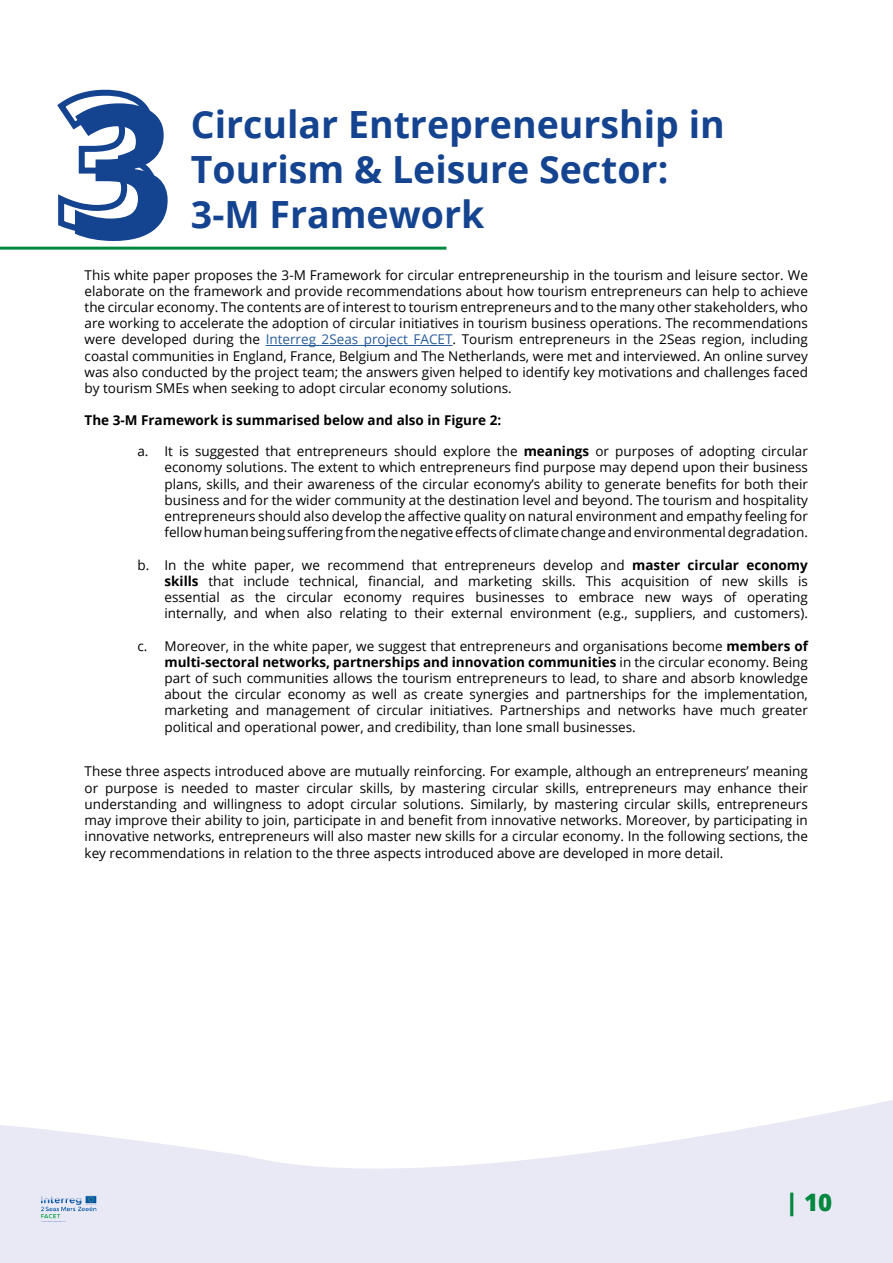
<style>
.page{position:relative;width:893px;height:1263px;background:#fff}
.page>*{position:absolute;margin:0;border:0;box-sizing:border-box;transform-origin:0 0}
.t1{font:700 187.5px "Open Sans";color:#144390}
.t2{font:700 37.5px/45px "Open Sans";color:#144390}
.t3{font:800 24px "Open Sans";color:#00883e}
.t4{font:13.5px/16.2px "Open Sans";color:#000;text-align:justify}
.t5{font:700 13.5px "Open Sans";color:#000}
.s1{color:#275b9b}
.s2{font-weight:700}
</style>
<div class="page">
<svg style="left:0;top:1100px;width:893px;height:163px;fill:#e9e9f5"></svg>
<img style="left:28px;top:1180px;width:81px;height:57px">
<hr style="left:0;top:247px;width:446px;height:3px;background:#00883e">
<hr style="left:266px;top:345px;width:187px;height:1px;background:#275b9b">
<h1 class="t1" style="left:68px;top:39px;width:109px">3</h1>
<h2 class="t2" style="left:191px;top:101px;width:535px">Circular Entrepreneurship in<br>Tourism &amp; Leisure Sector:<br>3-M Framework</h2>
<p class="t4" style="left:85px;top:266px;width:725px">This white paper proposes the 3-M Framework for circular entrepreneurship in the tourism and leisure sector. We elaborate on the framework and provide recommendations about how tourism entrepreneurs can help to achieve the circular economy. The contents are of interest to tourism entrepreneurs and to the many other stakeholders, who are working to accelerate the adoption of circular initiatives in tourism business operations. The recommendations were developed during the <span class="s1">Interreg 2Seas project FACET</span>. Tourism entrepreneurs in the 2Seas region, including coastal communities in England, France, Belgium and The Netherlands, were met and interviewed. An online survey was also conducted by the project team; the answers given helped to identify key motivations and challenges faced by tourism SMEs when seeking to adopt circular economy solutions.</p>
<p class="t5" style="left:85px;top:411px;width:418px">The 3-M Framework is summarised below and also in Figure 2:</p>
<p class="t4" style="left:164px;top:443px;width:645px;text-indent:-27px">a. It is suggested that entrepreneurs should explore the <span class="s2">meanings</span> or purposes of adopting circular economy solutions. The extent to which entrepreneurs find purpose may depend upon their business plans, skills, and their awareness of the circular economy’s ability to generate benefits for both their business and for the wider community at the destination level and beyond. The tourism and hospitality entrepreneurs should also develop the affective quality on natural environment and empathy feeling for fellow human being suffering from the negative effects of climate change and environmental degradation.</p>
<p class="t4" style="left:164px;top:556px;width:645px;text-indent:-27px">b. In the white paper, we recommend that entrepreneurs develop and <span class="s2">master circular economy skills</span> that include technical, financial, and marketing skills. This acquisition of new skills is essential as the circular economy requires businesses to embrace new ways of operating internally, and when also relating to their external environment (e.g., suppliers, and customers).</p>
<p class="t4" style="left:164px;top:637px;width:645px;text-indent:-27px">c. Moreover, in the white paper, we suggest that entrepreneurs and organisations become <span class="s2">members of multi-sectoral networks, partnerships and innovation communities</span> in the circular economy. Being part of such communities allows the tourism entrepreneurs to lead, to share and absorb knowledge about the circular economy as well as create synergies and partnerships for the implementation, marketing and management of circular initiatives. Partnerships and networks have much greater political and operational power, and credibility, than lone small businesses.</p>
<p class="t4" style="left:85px;top:763px;width:725px">These three aspects introduced above are mutually reinforcing. For example, although an entrepreneurs’ meaning or purpose is needed to master circular skills, by mastering circular skills, entrepreneurs may enhance their understanding and willingness to adopt circular solutions. Similarly, by mastering circular skills, entrepreneurs may improve their ability to join, participate in and benefit from innovative networks. Moreover, by participating in innovative networks, entrepreneurs will also master new skills for a circular economy. In the following sections, the key recommendations in relation to the three aspects introduced above are developed in more detail.</p>
<h3 class="t3" style="left:786px;top:1184px;width:48px">| 10</h3>
</div>
